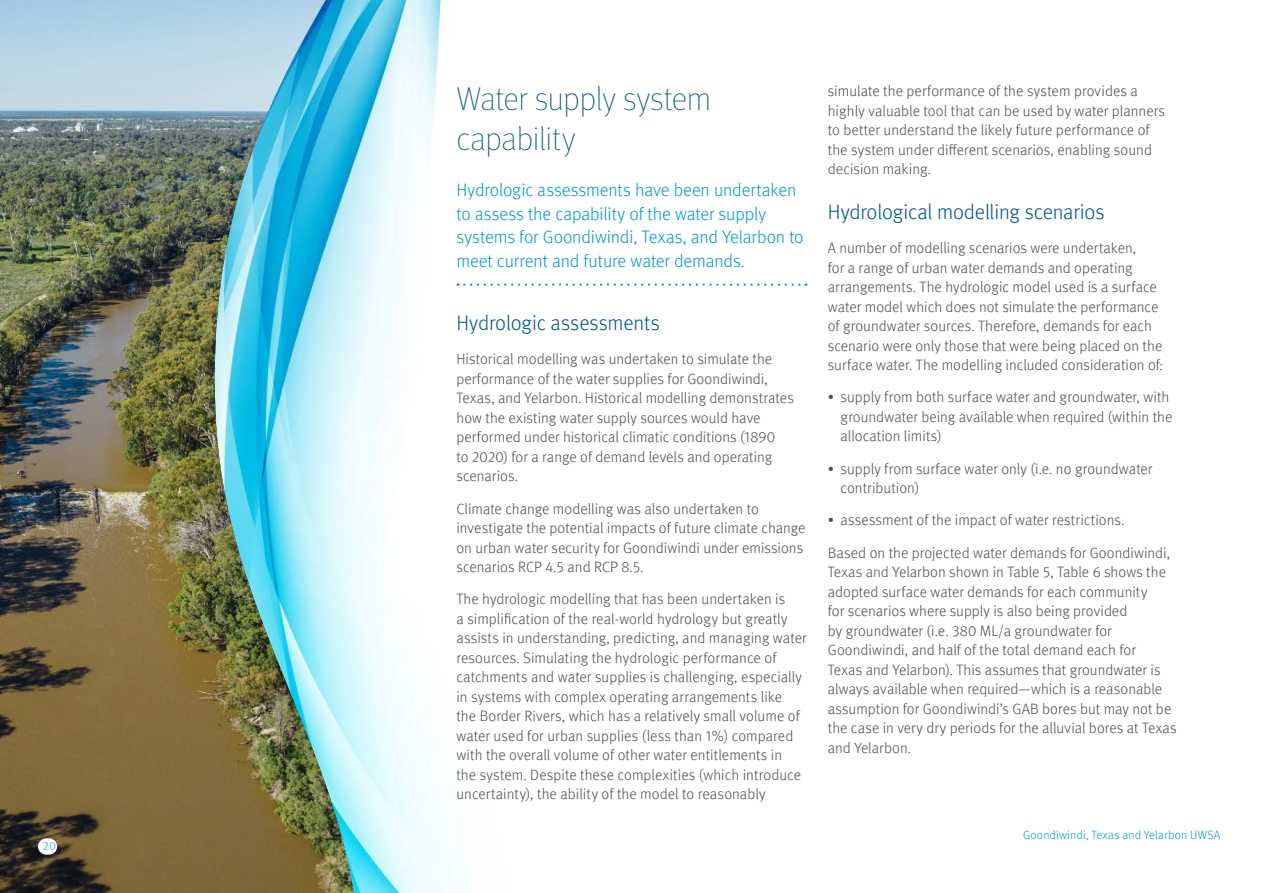
<style>
.page{position:relative;width:1263px;height:893px;background:#fff}
.page>*{position:absolute;margin:0;border:0;box-sizing:border-box;transform-origin:0 0}
.h01{font:100 33px/39.6px "Meta Pro";letter-spacing:-.01em;color:#005589}
.h02{font:300 21px "Meta Pro";letter-spacing:-.01em;color:#005589}
.Leader_Para{font:300 18px/23.4px "Meta Pro";letter-spacing:-.01em;color:#0096db}
.body{font:300 15px/19.5px "Meta Pro";color:#4d4d4f}
.t1{font:300 12px "Meta Pro";letter-spacing:.015em;color:#0096db}
.t2{font:12px "Meta Pro Norm";color:#55b5e7}
</style>
<div class="page">
<img style="left:355px;top:0;width:453px;height:893px">
<img style="left:0;top:0;width:354px;height:893px">
<svg style="left:458px;top:284px;width:348px;height:2px"></svg>
<div style="left:38px;top:838px;width:19px;height:17px;background:#fff;border-radius:8px"></div>
<p class="t2" style="left:43px;top:837px;width:15px">20</p>
<h1 class="h01" style="left:456px;top:78px;width:256px">Water supply system capability</h1>
<p class="Leader_Para" style="left:456px;top:177px;width:349px">Hydrologic assessments have been undertaken to assess the capability of the water supply systems for Goondiwindi, Texas, and Yelarbon to meet current and future water demands.</p>
<h2 class="h02" style="left:456px;top:308px;width:205px">Hydrologic assessments</h2>
<p class="body" style="left:456px;top:349px;width:339px">Historical modelling was undertaken to simulate the performance of the water supplies for Goondiwindi, Texas, and Yelarbon. Historical modelling demonstrates how the existing water supply sources would have performed under historical climatic conditions (1890<br>to 2020) for a range of demand levels and operating scenarios.</p>
<p class="body" style="left:456px;top:498px;width:351px">Climate change modelling was also undertaken to investigate the potential impacts of future climate change on urban water security for Goondiwindi under emissions scenarios RCP 4.5 and RCP 8.5.</p>
<p class="body" style="left:456px;top:589px;width:352px">The hydrologic modelling that has been undertaken is<br>a simplification of the real-world hydrology but greatly assists in understanding, predicting, and managing water resources. Simulating the hydrologic performance of catchments and water supplies is challenging, especially in systems with complex operating arrangements like<br>the Border Rivers, which has a relatively small volume of water used for urban supplies (less than 1%) compared with the overall volume of other water entitlements in<br>the system. Despite these complexities (which introduce uncertainty), the ability of the model to reasonably</p>
<p class="body" style="left:828px;top:81px;width:339px">simulate the performance of the system provides a highly valuable tool that can be used by water planners to better understand the likely future performance of the system under different scenarios, enabling sound decision making.</p>
<h2 class="h02" style="left:828px;top:196px;width:278px">Hydrological modelling scenarios</h2>
<p class="body" style="left:828px;top:237px;width:337px">A number of modelling scenarios were undertaken,<br>for a range of urban water demands and operating arrangements. The hydrologic model used is a surface water model which does not simulate the performance of groundwater sources. Therefore, demands for each scenario were only those that were being placed on the surface water. The modelling included consideration of:</p>
<p class="body" style="left:840px;top:387px;width:333px;text-indent:-13px">• supply from both surface water and groundwater, with groundwater being available when required (within the allocation limits)</p>
<p class="body" style="left:840px;top:458px;width:313px;text-indent:-13px">• supply from surface water only (i.e. no groundwater contribution)</p>
<p class="body" style="left:828px;top:510px;width:298px">• assessment of the impact of water restrictions.</p>
<p class="body" style="left:828px;top:542px;width:350px">Based on the projected water demands for Goondiwindi, Texas and Yelarbon shown in Table 5, Table 6 shows the adopted surface water demands for each community<br>for scenarios where supply is also being provided<br>by groundwater (i.e. 380 ML/a groundwater for Goondiwindi, and half of the total demand each for<br>Texas and Yelarbon). This assumes that groundwater is always available when required—which is a reasonable assumption for Goondiwindi’s GAB bores but may not be the case in very dry periods for the alluvial bores at Texas and Yelarbon.</p>
<p class="t1" style="left:1023px;top:826px;width:199px">Goondiwindi, Texas and Yelarbon UWSA</p>
</div>
